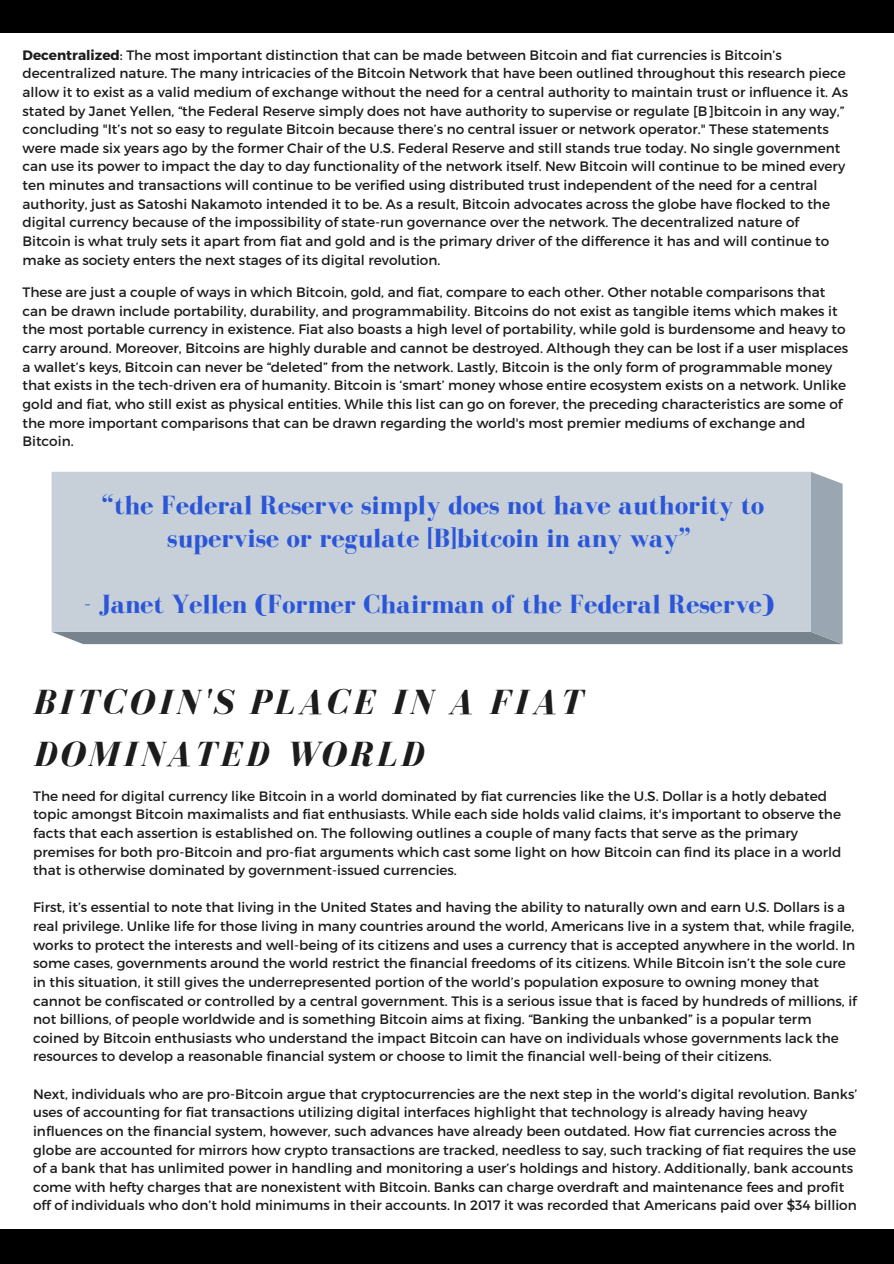
<style>
.page{position:relative;width:894px;height:1264px;background:#fff}
.page>*{position:absolute;margin:0;border:0;box-sizing:border-box;transform-origin:0 0}
.t1{font:italic 700 36px/51.4px "Bodoni FLF";letter-spacing:.1em;color:#1c1c1c}
.t2{font:700 27px/32.8px "Bodoni FLF";color:#2b56d8;text-align:center}
.t3{font:13.65px/18.6px "Montserrat";color:#1c1c1c}
.s1{font-weight:700}
</style>
<div class="page">
<div style="left:0;top:0;width:893px;height:32px;background:#000"></div>
<div style="left:0;top:1229px;width:893px;height:34px;background:#000"></div>
<svg style="left:52px;top:472px;width:790px;height:172px;background:#8a96a0"></svg>
<div style="left:52px;top:472px;width:758px;height:159px;background:#c7d0d8"></div>
<p class="t3" style="left:23px;top:45px;width:826px"><span class="s1">Decentralized</span>: The most important distinction that can be made between Bitcoin and fiat currencies is Bitcoin’s decentralized nature. The many intricacies of the Bitcoin Network that have been outlined throughout this research piece allow it to exist as a valid medium of exchange without the need for a central authority to maintain trust or influence it. As stated by Janet Yellen, “the Federal Reserve simply does not have authority to supervise or regulate [B]bitcoin in any way,” concluding "It’s not so easy to regulate Bitcoin because there’s no central issuer or network operator." These statements were made six years ago by the former Chair of the U.S. Federal Reserve and still stands true today. No single government can use its power to impact the day to day functionality of the network itself. New Bitcoin will continue to be mined every ten minutes and transactions will continue to be verified using distributed trust independent of the need for a central authority, just as Satoshi Nakamoto intended it to be. As a result, Bitcoin advocates across the globe have flocked to the digital currency because of the impossibility of state-run governance over the network. The decentralized nature of Bitcoin is what truly sets it apart from fiat and gold and is the primary driver of the difference it has and will continue to make as society enters the next stages of its digital revolution.</p>
<p class="t3" style="left:23px;top:282px;width:826px">These are just a couple of ways in which Bitcoin, gold, and fiat, compare to each other. Other notable comparisons that can be drawn include portability, durability, and programmability. Bitcoins do not exist as tangible items which makes it the most portable currency in existence. Fiat also boasts a high level of portability, while gold is burdensome and heavy to carry around. Moreover, Bitcoins are highly durable and cannot be destroyed. Although they can be lost if a user misplaces a wallet’s keys, Bitcoin can never be “deleted” from the network. Lastly, Bitcoin is the only form of programmable money that exists in the tech-driven era of humanity. Bitcoin is ‘smart’ money whose entire ecosystem exists on a network. Unlike gold and fiat, who still exist as physical entities. While this list can go on forever, the preceding characteristics are some of the more important comparisons that can be drawn regarding the world's most premier mediums of exchange and Bitcoin.</p>
<p class="t2" style="left:101px;top:489px;width:664px">“the Federal Reserve simply does not have authority to supervise or regulate [B]bitcoin in any way”</p>
<p class="t2" style="left:84px;top:587px;width:691px">- Janet Yellen (Former Chairman of the Federal Reserve)</p>
<p class="t1" style="left:33px;top:676px;width:550px">BITCOIN'S PLACE IN A FIAT<br>DOMINATED WORLD</p>
<p class="t3" style="left:33px;top:785px;width:809px">The need for digital currency like Bitcoin in a world dominated by fiat currencies like the U.S. Dollar is a hotly debated topic amongst Bitcoin maximalists and fiat enthusiasts. While each side holds valid claims, it's important to observe the facts that each assertion is established on. The following outlines a couple of many facts that serve as the primary premises for both pro-Bitcoin and pro-fiat arguments which cast some light on how Bitcoin can find its place in a world that is otherwise dominated by government-issued currencies.</p>
<p class="t3" style="left:33px;top:897px;width:825px">First, it’s essential to note that living in the United States and having the ability to naturally own and earn U.S. Dollars is a real privilege. Unlike life for those living in many countries around the world, Americans live in a system that, while fragile, works to protect the interests and well-being of its citizens and uses a currency that is accepted anywhere in the world. In some cases, governments around the world restrict the financial freedoms of its citizens. While Bitcoin isn’t the sole cure in this situation, it still gives the underrepresented portion of the world’s population exposure to owning money that cannot be confiscated or controlled by a central government. This is a serious issue that is faced by hundreds of millions, if not billions, of people worldwide and is something Bitcoin aims at fixing. “Banking the unbanked” is a popular term coined by Bitcoin enthusiasts who understand the impact Bitcoin can have on individuals whose governments lack the resources to develop a reasonable financial system or choose to limit the financial well-being of their citizens.</p>
<p class="t3" style="left:33px;top:1083px;width:825px">Next, individuals who are pro-Bitcoin argue that cryptocurrencies are the next step in the world’s digital revolution. Banks’ uses of accounting for fiat transactions utilizing digital interfaces highlight that technology is already having heavy influences on the financial system, however, such advances have already been outdated. How fiat currencies across the globe are accounted for mirrors how crypto transactions are tracked, needless to say, such tracking of fiat requires the use of a bank that has unlimited power in handling and monitoring a user’s holdings and history. Additionally, bank accounts come with hefty charges that are nonexistent with Bitcoin. Banks can charge overdraft and maintenance fees and profit off of individuals who don’t hold minimums in their accounts. In 2017 it was recorded that Americans paid over $34 billion</p>
</div>
